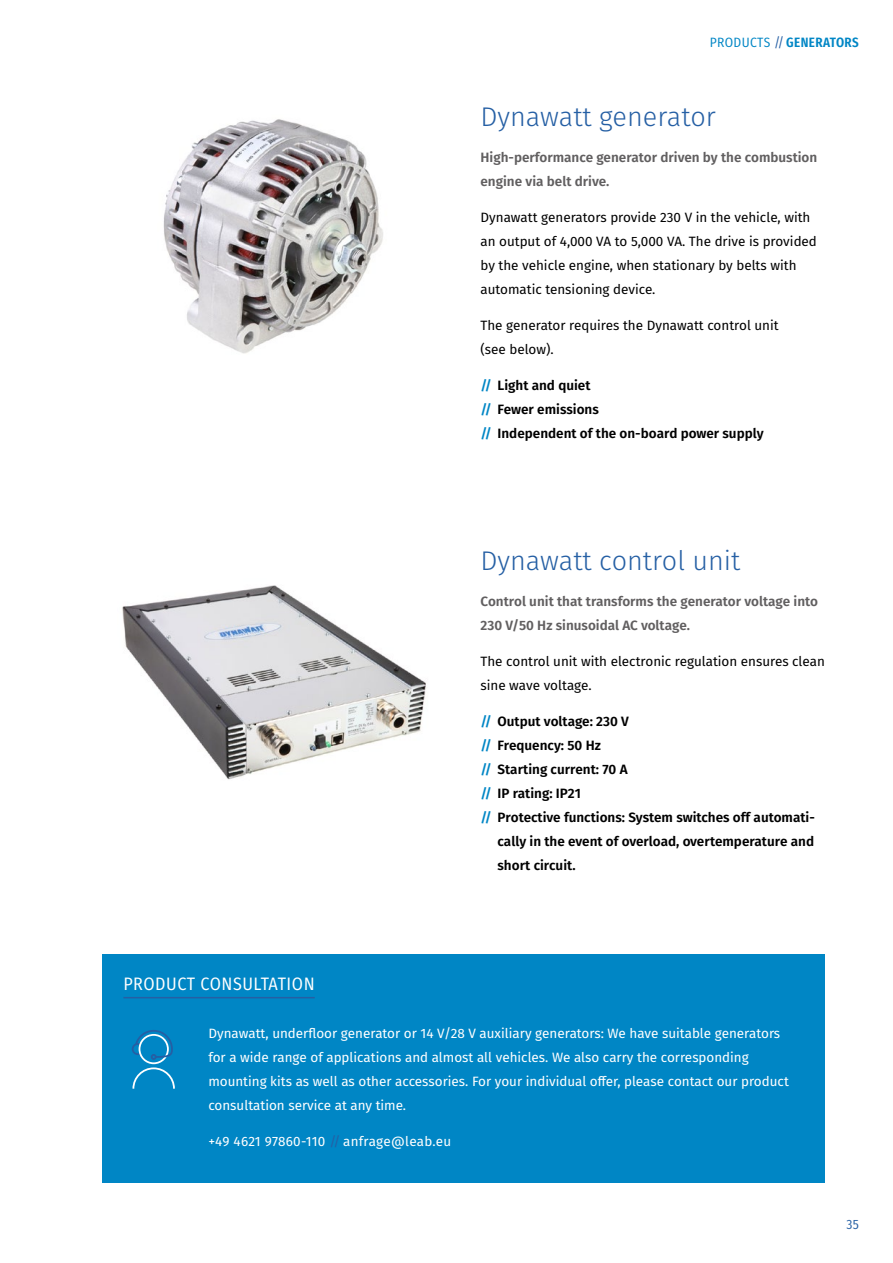
<style>
.page{position:relative;width:893px;height:1263px;background:#fff}
.page>*{position:absolute;margin:0;border:0;box-sizing:border-box;transform-origin:0 0}
.produkte_h2{font:300 27px "Fira Sans";color:#255fa4}
.überzeile{font:18px "Fira Sans Condensed";letter-spacing:.03em;color:#fff}
.text{font:13.5px/24px "Fira Sans";color:#000}
.text-2{font:13.5px/24px "Fira Sans";color:#fff}
.bullets-klein{font:600 13.5px/24px "Fira Sans";color:#000;text-align:justify}
.produkt-sl{font:600 13.5px/24px "Fira Sans";color:#615f60}
.produkte_h2-2{font:600 13.5px/24px "Fira Sans";color:#615f60}
.überzeile-2{font:13.5px "Fira Sans";letter-spacing:.02em;color:#fff}
.pagina_oben_rechts{font:600 13.5px "Fira Sans Condensed";letter-spacing:.03em;color:#0086c5}
.t1{font:13.5px "Fira Sans Condensed";color:#255fa4}
.s1{font-weight:400}
.s2{font-weight:400;color:#255fa4}
.s3{color:#0086c5}
.s4{color:#255fa4}
</style>
<div class="page">
<img style="left:163px;top:119px;width:220px;height:235px">
<img style="left:122px;top:585px;width:304px;height:195px">
<div style="left:102px;top:954px;width:723px;height:228px;background:#0086c5"></div>
<hr style="left:123px;top:997px;width:192px;height:1px;background:#255fa4">
<svg style="left:132px;top:1030px;width:43px;height:59px"></svg>
<p class="pagina_oben_rechts" style="left:710px;top:30px;width:151px"><span class="s1">PRODUCTS</span> <span class="s2">//</span> GENERATORS</p>
<h3 class="produkte_h2" style="left:480px;top:98px;width:237px">Dynawatt generator</h3>
<h3 class="produkte_h2-2" style="left:480px;top:145px;width:338px">High-performance generator driven by the combustion engine via belt drive.</h3>
<p class="text" style="left:480px;top:205px;width:338px">Dynawatt generators provide 230 V in the vehicle, with an output of 4,000 VA to 5,000 VA. The drive is provided by the vehicle engine, when stationary by belts with automatic tensioning device.</p>
<p class="text" style="left:480px;top:313px;width:300px">The generator requires the Dynawatt control unit (see below).</p>
<p class="bullets-klein" style="left:480px;top:373px;width:112px"><span class="s3">//</span> Light and quiet</p>
<p class="bullets-klein" style="left:480px;top:397px;width:120px"><span class="s3">//</span> Fewer emissions</p>
<p class="bullets-klein" style="left:480px;top:421px;width:285px"><span class="s3">//</span> Independent of the on-board power supply</p>
<h3 class="produkte_h2" style="left:480px;top:542px;width:261px">Dynawatt control unit</h3>
<p class="produkt-sl" style="left:480px;top:589px;width:339px">Control unit that transforms the generator voltage into<br>230 V/50 Hz sinusoidal AC voltage.</p>
<p class="text" style="left:480px;top:649px;width:346px">The control unit with electronic regulation ensures clean sine wave voltage.</p>
<p class="bullets-klein" style="left:480px;top:709px;width:150px"><span class="s3">//</span> Output voltage: 230 V</p>
<p class="bullets-klein" style="left:480px;top:733px;width:122px"><span class="s3">//</span> Frequency: 50 Hz</p>
<p class="bullets-klein" style="left:480px;top:757px;width:149px"><span class="s3">//</span> Starting current: 70 A</p>
<p class="bullets-klein" style="left:480px;top:781px;width:102px"><span class="s3">//</span> IP rating: IP21</p>
<p class="bullets-klein" style="left:497px;top:805px;width:319px;text-indent:-17px"><span class="s3">//</span> Protective functions: System switches off automati&shy;cally in the event of overload, overtemperature and short circuit.</p>
<p class="überzeile" style="left:123px;top:970px;width:193px">PRODUCT CONSULTATION</p>
<p class="text-2" style="left:208px;top:1021px;width:582px">Dynawatt, underfloor generator or 14 V/28 V auxiliary generators: We have suitable generators for a wide range of applications and almost all vehicles. We also carry the corresponding mounting kits as well as other accessories. For your individual offer, please contact our product consultation service at any time.</p>
<p class="überzeile-2" style="left:208px;top:1131px;width:244px">+49 4621 97860-110 <span class="s4">//</span> anfrage@leab.eu</p>
<p class="t1" style="left:846px;top:1214px;width:14px">35</p>
</div>
